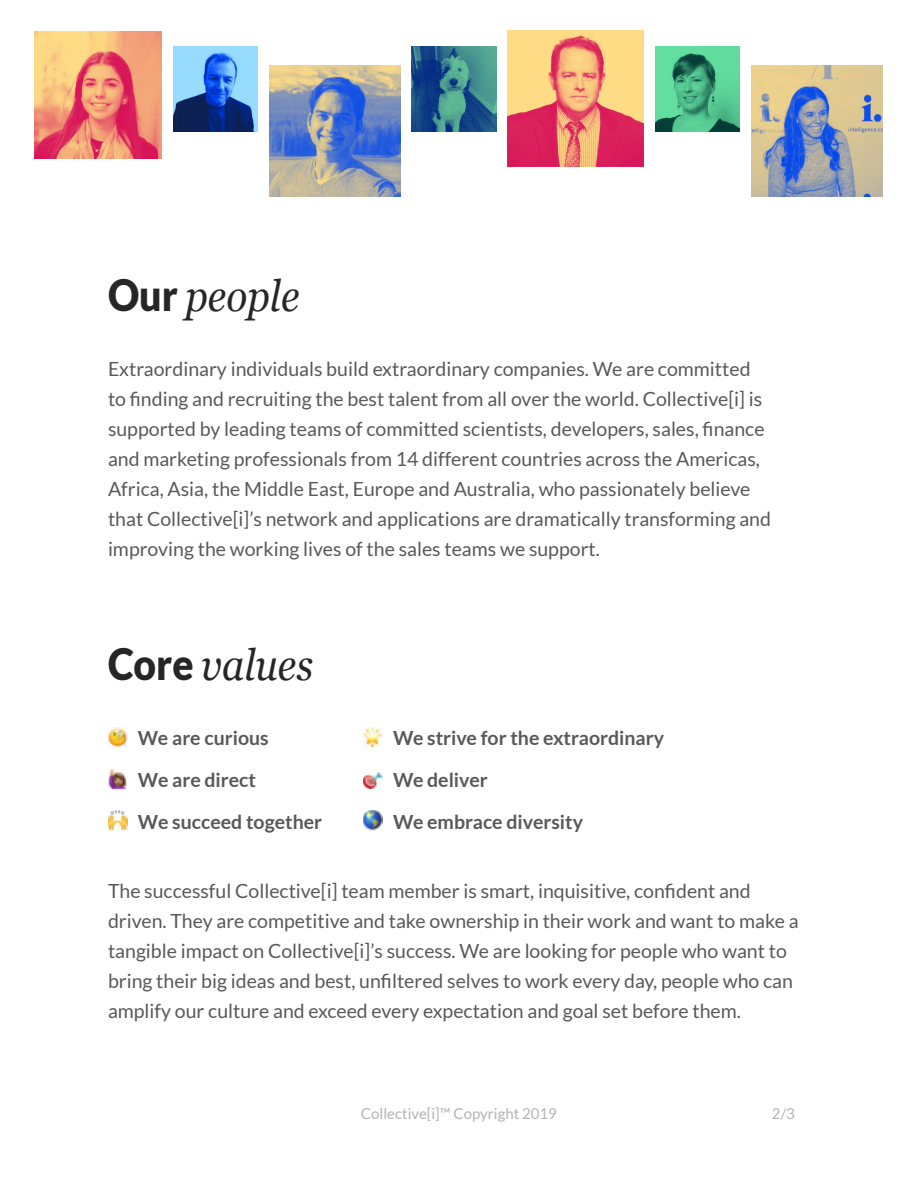
<style>
.page{position:relative;width:918px;height:1188px;background:#fff}
.page>*{position:absolute;margin:0;border:0;box-sizing:border-box;transform-origin:0 0}
.t1{font:italic 43.35px "Georgia";color:#262626;scale:.9 1}
.t2{font:19.5px/30px "Lato";color:#595959}
.t3{font:700 19.5px "Lato";color:#595959}
.t4{font:15px "Lato";color:#b3b3b3}
.s1{font-family:"Lato";font-weight:900;font-style:normal}
</style>
<div class="page">
<img style="left:108px;top:728px;width:20px;height:20px">
<img style="left:108px;top:770px;width:20px;height:20px">
<img style="left:108px;top:810px;width:20px;height:21px">
<img style="left:363px;top:728px;width:19px;height:20px">
<img style="left:363px;top:771px;width:19px;height:19px">
<img style="left:363px;top:810px;width:19px;height:21px">
<img style="left:35px;top:32px;width:127px;height:127px">
<img style="left:269px;top:66px;width:131px;height:131px">
<img style="left:173px;top:47px;width:85px;height:84px">
<img style="left:412px;top:47px;width:84px;height:84px">
<img style="left:751px;top:66px;width:131px;height:131px">
<img style="left:508px;top:30px;width:136px;height:136px">
<img style="left:655px;top:47px;width:85px;height:84px">
<h1 class="t1" style="left:108px;top:264px;width:214px"><span class="s1">Our</span> people</h1>
<p class="t2" style="left:108px;top:354px;width:665px">Extraordinary individuals build extraordinary companies. We are committed to finding and recruiting the best talent from all over the world. Collective[i] is supported by leading teams of committed scientists, developers, sales, finance and marketing professionals from 14 different countries across the Americas, Africa, Asia, the Middle East, Europe and Australia, who passionately believe that Collective[i]’s network and applications are dramatically transforming and improving the working lives of the sales teams we support.</p>
<h1 class="t1" style="left:108px;top:633px;width:229px"><span class="s1">Core</span> values</h1>
<p class="t3" style="left:138px;top:726px;width:132px">We are curious</p>
<p class="t3" style="left:393px;top:726px;width:273px">We strive for the extraordinary</p>
<p class="t3" style="left:138px;top:768px;width:120px">We are direct</p>
<p class="t3" style="left:393px;top:768px;width:96px">We deliver</p>
<p class="t3" style="left:138px;top:810px;width:186px">We succeed together</p>
<p class="t3" style="left:393px;top:810px;width:192px">We embrace diversity</p>
<p class="t2" style="left:108px;top:875px;width:692px">The successful Collective[i] team member is smart, inquisitive, confident and driven. They are competitive and take ownership in their work and want to make a tangible impact on Collective[i]’s success. We are looking for people who want to bring their big ideas and best, unfiltered selves to work every day, people who can amplify our culture and exceed every expectation and goal set before them.</p>
<p class="t4" style="left:361px;top:1105px;width:198px">Collective[i]™ Copyright 2019</p>
<p class="t4" style="left:772px;top:1105px;width:24px">2/3</p>
</div>
